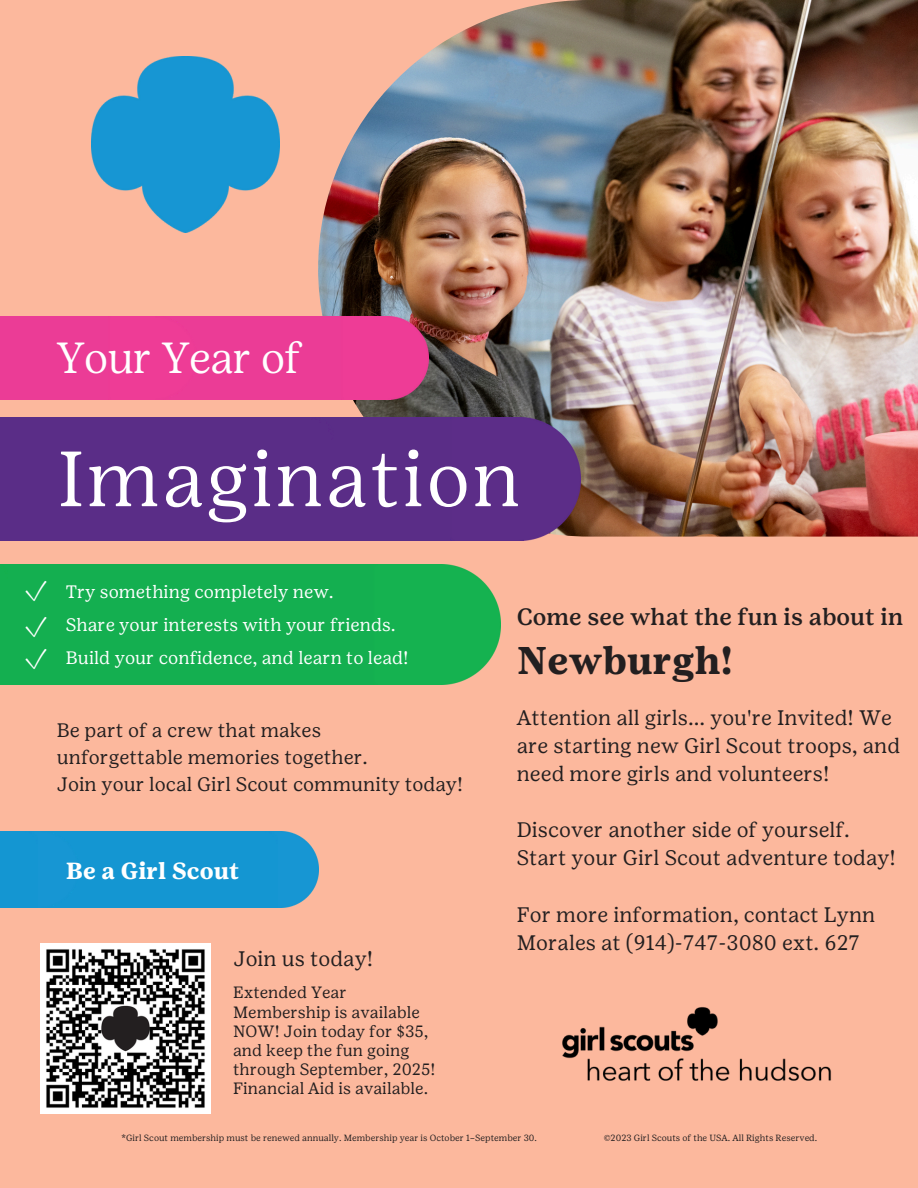
<style>
.page{position:relative;width:918px;height:1188px;background:#fcb89d}
.page>*{position:absolute;margin:0;border:0;box-sizing:border-box;transform-origin:0 0}
.t1{font:300 78px "Girl Scout Display";letter-spacing:.05em;color:#fff}
.t2{font:300 43.5px "Girl Scout Display";color:#fff}
.t3{font:700 38.55px "Girl Scout Text";color:#231f20}
.t4{font:300 30.6px/36px "Girl Scout Display";color:#fff}
.t5{font:500 23.55px "Girl Scout Text";color:#231f20}
.t6{font:700 23.25px "Girl Scout Text";color:#fff}
.t7{font:21px/28.2px "Girl Scout Text";color:#231f20}
.t8{font:19.5px/27px "Girl Scout Text";color:#231f20}
.t9{font:18px/32.7px "Girl Scout Text";color:#fff}
.t10{font:16.35px/19.2px "Girl Scout Text";color:#231f20}
.t11{font:9px "Girl Scout Text";color:#231f20}
</style>
<div class="page">
<img style="left:41px;top:943px;width:170px;height:170px">
<div style="left:8px;top:565px;width:366px;height:119px;background:#14af50"></div>
<img style="left:374px;top:565px;width:126px;height:119px">
<img style="left:0;top:565px;width:8px;height:119px">
<img style="left:318px;top:0;width:600px;height:537px">
<div style="left:196px;top:317px;width:146px;height:83px;background:#eb3c96"></div>
<img style="left:342px;top:317px;width:87px;height:83px">
<div style="left:109px;top:317px;width:87px;height:83px;background:#ee3c96"></div>
<div style="left:333px;top:417px;width:118px;height:124px;background:#5a2d87"></div>
<img style="left:451px;top:417px;width:130px;height:124px">
<div style="left:0;top:417px;width:333px;height:124px;background:#5a2d87"></div>
<img style="left:562px;top:1007px;width:270px;height:74px">
<img style="left:277px;top:831px;width:41px;height:77px">
<div style="left:78px;top:831px;width:199px;height:77px;background:#1496d2"></div>
<div style="left:38px;top:831px;width:40px;height:77px;background:#1796d3"></div>
<div style="left:0;top:831px;width:38px;height:77px;background:#1496d2"></div>
<img style="left:92px;top:57px;width:188px;height:175px">
<p class="t2" style="left:57px;top:332px;width:246px">Your Year of</p>
<p class="t1" style="left:59px;top:433px;width:463px">Imagination</p>
<p class="t4" style="left:24px;top:572px;width:24px">✓ ✓</p>
<p class="t4" style="left:24px;top:640px;width:24px">✓</p>
<p class="t9" style="left:66px;top:576px;width:344px">Try something completely new.<br>Share your interests with your friends.<br>Build your confidence, and learn to lead!</p>
<p class="t8" style="left:57px;top:717px;width:408px">Be part of a crew that makes<br>unforgettable memories together.<br>Join your local Girl Scout community today!</p>
<h3 class="t6" style="left:66px;top:858px;width:175px">Be a Girl Scout</h3>
<h4 class="t7" style="left:234px;top:945px;width:141px">Join us today!</h4>
<h5 class="t10" style="left:233px;top:983px;width:204px">Extended Year<br>Membership is available<br>NOW! Join today for $35, and keep the fun going through September, 2025!<br>Financial Aid is available.</h5>
<h4 class="t5" style="left:517px;top:603px;width:388px">Come see what the fun is about in</h4>
<h4 class="t3" style="left:517px;top:637px;width:218px">Newburgh!</h4>
<p class="t7" style="left:517px;top:703px;width:385px">Attention all girls... you're Invited! We are starting new Girl Scout troops, and need more girls and volunteers!</p>
<p class="t7" style="left:517px;top:816px;width:381px">Discover another side of yourself.<br>Start your Girl Scout adventure today!</p>
<p class="t7" style="left:517px;top:900px;width:360px">For more information, contact Lynn<br>Morales at (914)-747-3080 ext. 627</p>
<h5 class="t11" style="left:122px;top:1132px;width:417px">*Girl Scout membership must be renewed annually. Membership year is October 1–September 30.</h5>
<h3 class="t11" style="left:604px;top:1132px;width:215px">©2023 Girl Scouts of the USA. All Rights Reserved.</h3>
</div>
